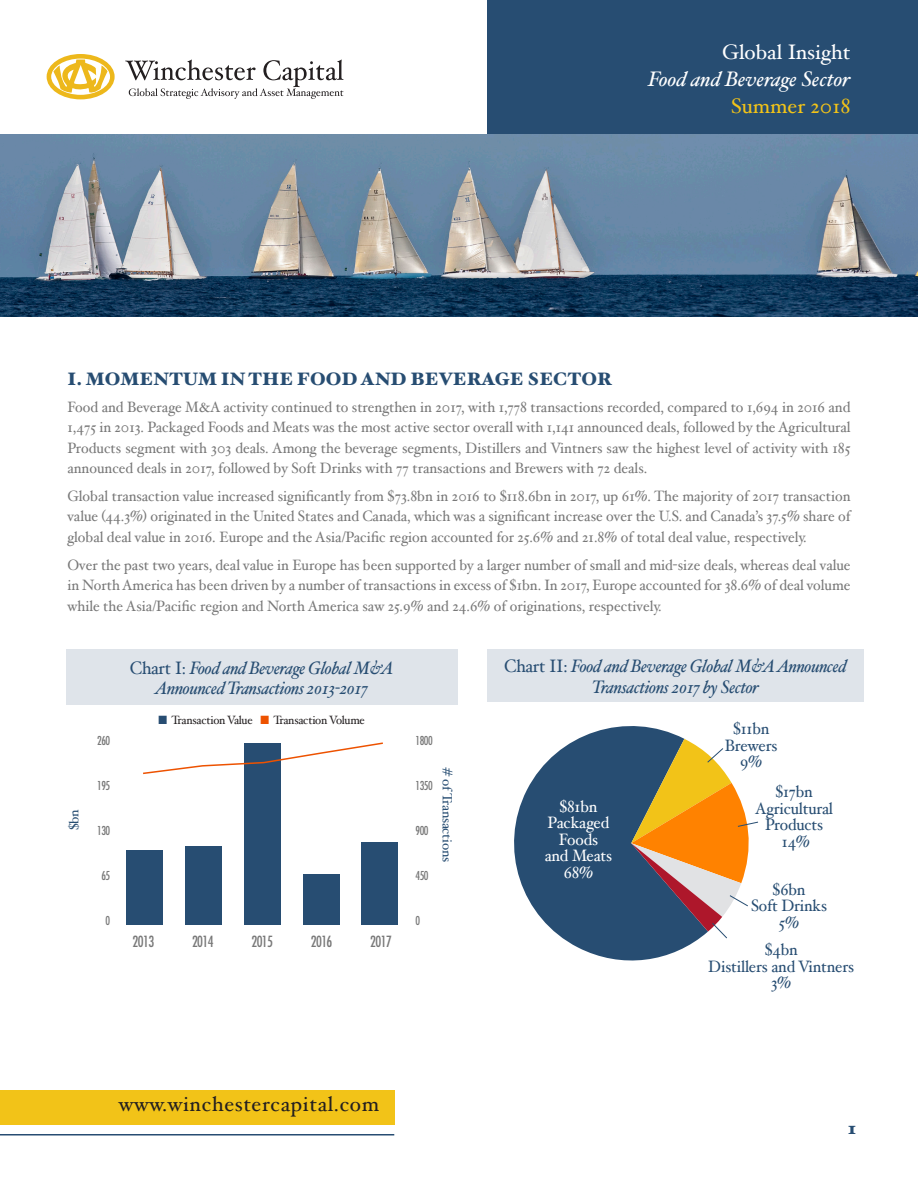
<style>
.page{position:relative;width:918px;height:1188px;background:#fff}
.page>*{position:absolute;margin:0;border:0;box-sizing:border-box;transform-origin:0 0}
.t1{font:italic 21px/27px "Hoefler Text";color:#fff;text-align:right}
.t2{font:21px "Hoefler Text";letter-spacing:.03em;color:#231f20}
.t3{font:21px "Hoefler Text";color:#f2c318}
.t4{font:italic 18px/20.2px "Hoefler Text";letter-spacing:-.02em;color:#274d72;text-align:center;scale:.95 1}
.t5{font:900 18px "Hoefler Text";color:#274d72}
.t6{font:16.5px/16.5px "Hoefler Text";letter-spacing:-.01em;color:#274d72;text-align:center;scale:.95 1}
.t7{font:16.5px/16.5px "Hoefler Text";letter-spacing:-.01em;color:#fff;text-align:center;scale:.95 1}
.t8{font:15px/20.2px "Hoefler Text";color:#787878;text-align:justify;scale:.95 1}
.t9{font:condensed 15px "Futura";letter-spacing:-.04em;color:#787878;scale:.95 1}
.t10{font:13.5px "Hoefler Text";letter-spacing:-.02em;color:#274d72}
.t11{font:12px "Hoefler Text";letter-spacing:-.02em;color:#231f20;scale:.95 1}
.t12{font:condensed 12px "Futura";letter-spacing:-.04em;color:#787878;scale:.95 1}
.s1{font-style:normal}
.s2{color:#274d72}
.s3{color:#ed5200}
</style>
<div class="page">
<div style="left:0;top:1090px;width:394px;height:34px;background:#f2c318"></div>
<hr style="left:0;top:1134px;width:394px;height:2px;background:#274d72">
<div style="left:487px;top:0;width:431px;height:135px;background:#274d72"></div>
<img style="left:0;top:134px;width:918px;height:182px">
<svg style="left:47px;top:54px;width:68px;height:45px"></svg>
<svg style="left:125px;top:60px;width:218px;height:39px"></svg>
<div style="left:127px;top:850px;width:36px;height:75px;background:#274d72"></div>
<div style="left:185px;top:846px;width:37px;height:79px;background:#274d72"></div>
<div style="left:244px;top:743px;width:37px;height:182px;background:#274d72"></div>
<div style="left:303px;top:874px;width:37px;height:51px;background:#274d72"></div>
<div style="left:361px;top:843px;width:37px;height:82px;background:#274d72"></div>
<div style="left:66px;top:649px;width:391px;height:55px;background:#dfe4ea"></div>
<svg style="left:143px;top:742px;width:240px;height:33px"></svg>
<svg style="left:514px;top:726px;width:185px;height:235px;fill:#274d72"></svg>
<div style="left:487px;top:649px;width:377px;height:53px;background:#dfe4ea"></div>
<svg style="left:571px;top:746px;width:14px;height:19px"></svg>
<svg style="left:631px;top:739px;width:128px;height:200px"></svg>
<p class="t1" style="left:648px;top:38px;width:204px"><span class="s1">Global Insight<br></span>Food and Beverage Sector</p>
<p class="t3" style="left:731px;top:93px;width:121px">Summer 2018</p>
<p class="t5" style="left:68px;top:368px;width:546px">I. MOMENTUM IN THE FOOD AND BEVERAGE SECTOR</p>
<p class="t8" style="left:68px;top:397px;width:826px">Food and Beverage M&amp;A activity continued to strengthen in 2017, with 1,778 transactions recorded, compared to 1,694 in 2016 and 1,475 in 2013. Packaged Foods and Meats was the most active sector overall with 1,141 announced deals, followed by the Agricultural Products segment with 303 deals. Among the beverage segments, Distillers and Vintners saw the highest level of activity with 185 announced deals in 2017, followed by Soft Drinks with 77 transactions and Brewers with 72 deals.</p>
<p class="t8" style="left:68px;top:486px;width:826px">Global transaction value increased significantly from $73.8bn in 2016 to $118.6bn in 2017, up 61%. The majority of 2017 transaction value (44.3%) originated in the United States and Canada, which was a significant increase over the U.S. and Canada’s 37.5% share of global deal value in 2016. Europe and the Asia/Pacific region accounted for 25.6% and 21.8% of total deal value, respectively.</p>
<p class="t8" style="left:68px;top:555px;width:826px">Over the past two years, deal value in Europe has been supported by a larger number of small and mid-size deals, whereas deal value in North America has been driven by a number of transactions in excess of $1bn. In 2017, Europe accounted for 38.6% of deal volume while the Asia/Pacific region and North America saw 25.9% and 24.6% of originations, respectively.</p>
<p class="t10" style="left:66px;top:830px;width:23px;rotate:-90deg">$bn</p>
<p class="t12" style="left:97px;top:733px;width:15px">260</p>
<p class="t12" style="left:97px;top:778px;width:15px">195</p>
<p class="t12" style="left:97px;top:823px;width:15px">130</p>
<p class="t12" style="left:101px;top:868px;width:11px">65</p>
<p class="t12" style="left:106px;top:913px;width:6px">0</p>
<p class="t4" style="left:130px;top:657px;width:279px"><span class="s1">Chart I:</span> Food and Beverage Global M&amp;A<br>Announced Transactions 2013-2017</p>
<p class="t11" style="left:158px;top:713px;width:219px"><span class="s2">■</span> Transaction Value <span class="s3">■</span> Transaction Volume</p>
<p class="t9" style="left:133px;top:932px;width:24px">2013</p>
<p class="t9" style="left:192px;top:932px;width:24px">2014</p>
<p class="t9" style="left:251px;top:932px;width:24px">2015</p>
<p class="t9" style="left:311px;top:932px;width:24px">2016</p>
<p class="t9" style="left:370px;top:932px;width:24px">2017</p>
<p class="t12" style="left:415px;top:733px;width:20px">1800</p>
<p class="t12" style="left:415px;top:778px;width:20px">1350</p>
<p class="t12" style="left:415px;top:823px;width:15px">900</p>
<p class="t12" style="left:415px;top:868px;width:15px">450</p>
<p class="t12" style="left:415px;top:913px;width:6px">0</p>
<p class="t10" style="left:455px;top:767px;width:97px;rotate:90deg"># of Transactions</p>
<p class="t2" style="left:119px;top:1092px;width:262px">www.winchestercapital.com</p>
<p class="t4" style="left:504px;top:655px;width:362px;line-height:21px"><span class="s1">Chart II:</span> Food and Beverage Global M&amp;A Announced<br>Transactions 2017 by Sector</p>
<p class="t6" style="left:733px;top:720px;width:40px">$11bn</p>
<p class="t6" style="left:725px;top:737px;width:57px">Brewers</p>
<p class="t6" style="left:740px;top:753px;width:25px">9%</p>
<p class="t7" style="left:559px;top:798px;width:41px">$81bn</p>
<p class="t7" style="left:545px;top:814px;width:73px">Packaged<br>Foods<br>and Meats</p>
<p class="t7" style="left:564px;top:864px;width:33px">68%</p>
<p class="t6" style="left:775px;top:783px;width:41px">$17bn</p>
<p class="t6" style="left:755px;top:800px;width:83px">Agricultural<br>Products</p>
<p class="t6" style="left:782px;top:833px;width:31px">14%</p>
<p class="t6" style="left:773px;top:881px;width:36px">$6bn</p>
<p class="t6" style="left:751px;top:897px;width:82px">Soft Drinks</p>
<p class="t6" style="left:779px;top:914px;width:23px">5%</p>
<p class="t6" style="left:765px;top:941px;width:36px">$4bn</p>
<p class="t6" style="left:708px;top:958px;width:155px">Distillers and Vintners</p>
<p class="t6" style="left:771px;top:974px;width:23px">3%</p>
<p class="t5" style="left:848px;top:1117px;width:10px">1</p>
</div>
